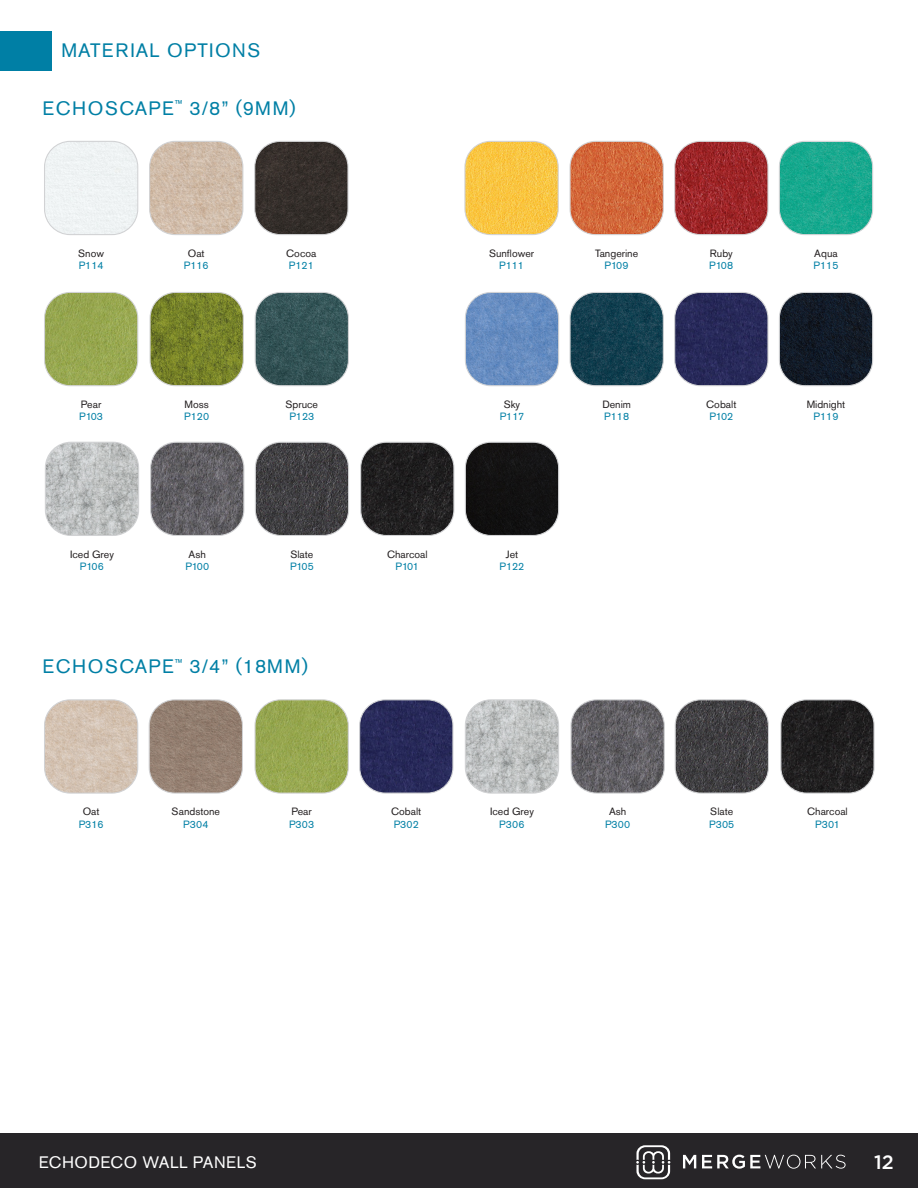
<style>
.page{position:relative;width:918px;height:1188px;background:#fff}
.page>*{position:absolute;margin:0;border:0;box-sizing:border-box;transform-origin:0 0}
.t1{font:500 19.5px "Gotham";color:#fff}
.t2{font:19.35px "Akzidenz Grotesk Pro";letter-spacing:.08em;color:#007fa5}
.t3{font:19.35px "Akzidenz Grotesk Pro";letter-spacing:.06em;color:#007fa5}
.t4{font:16.5px "Akzidenz Grotesk Pro";letter-spacing:.03em;color:#fff}
.t5{font:10.5px "Akzidenz Grotesk Pro";color:#231f20}
.t6{font:10.5px "Akzidenz Grotesk Pro";color:#007fa5}
</style>
<div class="page">
<div style="left:0;top:1134px;width:918px;height:54px;background:#272528"></div>
<svg style="left:683px;top:1155px;width:13px;height:13px"></svg>
<svg style="left:702px;top:1155px;width:144px;height:14px"></svg>
<svg style="left:636px;top:1145px;width:34px;height:34px"></svg>
<div style="left:0;top:31px;width:52px;height:40px;background:#007fa5"></div>
<img style="left:46px;top:701px;width:92px;height:91px">
<div style="left:44px;top:699px;width:94px;height:95px;border:1px solid #d1d2d4;border-radius:26px"></div>
<img style="left:149px;top:701px;width:92px;height:91px">
<div style="left:149px;top:699px;width:94px;height:95px;border:1px solid #d1d2d4;border-radius:26px"></div>
<img style="left:256px;top:701px;width:91px;height:91px">
<div style="left:254px;top:699px;width:95px;height:95px;border:1px solid #d1d2d4;border-radius:26px"></div>
<img style="left:361px;top:701px;width:92px;height:91px">
<div style="left:359px;top:699px;width:94px;height:95px;border:1px solid #d1d2d4;border-radius:26px"></div>
<img style="left:572px;top:701px;width:91px;height:91px">
<div style="left:570px;top:699px;width:95px;height:95px;border:1px solid #d1d2d4;border-radius:26px"></div>
<img style="left:675px;top:701px;width:92px;height:91px">
<div style="left:675px;top:699px;width:94px;height:95px;border:1px solid #d1d2d4;border-radius:26px"></div>
<img style="left:465px;top:701px;width:94px;height:91px">
<div style="left:465px;top:699px;width:94px;height:95px;border:1px solid #d1d2d4;border-radius:26px"></div>
<img style="left:782px;top:701px;width:91px;height:91px">
<div style="left:780px;top:699px;width:95px;height:95px;border:1px solid #d1d2d4;border-radius:26px"></div>
<img style="left:46px;top:292px;width:92px;height:94px">
<div style="left:44px;top:292px;width:94px;height:94px;border:1px solid #d1d2d4;border-radius:26px"></div>
<img style="left:150px;top:292px;width:92px;height:94px">
<div style="left:150px;top:292px;width:94px;height:94px;border:1px solid #d1d2d4;border-radius:26px"></div>
<img style="left:465px;top:292px;width:94px;height:94px">
<div style="left:465px;top:292px;width:94px;height:94px;border:1px solid #d1d2d4;border-radius:26px"></div>
<div style="left:46px;top:142px;width:92px;height:93px;background:#eff3f4"></div>
<div style="left:44px;top:141px;width:94px;height:94px;border:1px solid #d1d2d4;border-radius:26px"></div>
<img style="left:151px;top:141px;width:92px;height:94px">
<div style="left:149px;top:141px;width:94px;height:94px;border:1px solid #d1d2d4;border-radius:26px"></div>
<img style="left:256px;top:141px;width:91px;height:94px">
<div style="left:254px;top:141px;width:95px;height:94px;border:1px solid #d1d2d4;border-radius:26px"></div>
<img style="left:466px;top:141px;width:91px;height:94px">
<div style="left:464px;top:141px;width:95px;height:94px;border:1px solid #d1d2d4;border-radius:26px"></div>
<img style="left:570px;top:141px;width:92px;height:94px">
<div style="left:570px;top:141px;width:94px;height:94px;border:1px solid #d1d2d4;border-radius:26px"></div>
<img style="left:570px;top:292px;width:92px;height:94px">
<div style="left:570px;top:292px;width:94px;height:94px;border:1px solid #d1d2d4;border-radius:26px"></div>
<img style="left:255px;top:292px;width:92px;height:94px">
<div style="left:255px;top:292px;width:94px;height:94px;border:1px solid #d1d2d4;border-radius:26px"></div>
<img style="left:779px;top:292px;width:94px;height:94px">
<div style="left:779px;top:292px;width:94px;height:94px;border:1px solid #d1d2d4;border-radius:26px"></div>
<img style="left:45px;top:442px;width:94px;height:92px">
<div style="left:45px;top:442px;width:94px;height:94px;border:1px solid #d1d2d4;border-radius:26px"></div>
<img style="left:152px;top:442px;width:92px;height:93px">
<div style="left:150px;top:442px;width:94px;height:94px;border:1px solid #d1d2d4;border-radius:26px"></div>
<img style="left:255px;top:442px;width:94px;height:92px">
<div style="left:255px;top:442px;width:94px;height:94px;border:1px solid #d1d2d4;border-radius:26px"></div>
<img style="left:362px;top:442px;width:92px;height:93px">
<div style="left:360px;top:442px;width:94px;height:94px;border:1px solid #d1d2d4;border-radius:26px"></div>
<img style="left:465px;top:442px;width:94px;height:92px">
<div style="left:465px;top:442px;width:94px;height:94px;border:1px solid #d1d2d4;border-radius:26px"></div>
<img style="left:676px;top:292px;width:91px;height:94px">
<div style="left:674px;top:292px;width:95px;height:94px;border:1px solid #d1d2d4;border-radius:26px"></div>
<img style="left:676px;top:141px;width:91px;height:94px">
<div style="left:674px;top:141px;width:95px;height:94px;border:1px solid #d1d2d4;border-radius:26px"></div>
<img style="left:779px;top:142px;width:93px;height:93px">
<div style="left:779px;top:141px;width:94px;height:94px;border:1px solid #d1d2d4;border-radius:26px"></div>
<p class="t3" style="left:61px;top:38px;width:201px">MATERIAL OPTIONS</p>
<p class="t2" style="left:43px;top:95px;width:255px">ECHOSCAPE<sup>™</sup> 3/8” (9MM)</p>
<p class="t5" style="left:78px;top:246px;width:27px">Snow</p>
<p class="t6" style="left:79px;top:259px;width:26px">P114</p>
<p class="t5" style="left:188px;top:246px;width:18px">Oat</p>
<p class="t6" style="left:184px;top:259px;width:26px">P116</p>
<p class="t5" style="left:286px;top:246px;width:32px">Cocoa</p>
<p class="t6" style="left:289px;top:259px;width:26px">P121</p>
<p class="t5" style="left:489px;top:246px;width:47px">Sunflower</p>
<p class="t6" style="left:499px;top:259px;width:26px">P111</p>
<p class="t5" style="left:595px;top:246px;width:45px">Tangerine</p>
<p class="t6" style="left:605px;top:259px;width:26px">P109</p>
<p class="t5" style="left:710px;top:246px;width:24px">Ruby</p>
<p class="t6" style="left:709px;top:259px;width:26px">P108</p>
<p class="t5" style="left:814px;top:246px;width:25px">Aqua</p>
<p class="t6" style="left:814px;top:259px;width:26px">P115</p>
<p class="t5" style="left:81px;top:397px;width:22px">Pear</p>
<p class="t6" style="left:79px;top:410px;width:25px">P103</p>
<p class="t5" style="left:185px;top:397px;width:26px">Moss</p>
<p class="t6" style="left:184px;top:410px;width:26px">P120</p>
<p class="t5" style="left:285px;top:397px;width:34px">Spruce</p>
<p class="t6" style="left:289px;top:410px;width:26px">P123</p>
<p class="t5" style="left:504px;top:397px;width:18px">Sky</p>
<p class="t6" style="left:500px;top:410px;width:26px">P117</p>
<p class="t5" style="left:602px;top:397px;width:30px">Denim</p>
<p class="t6" style="left:604px;top:410px;width:26px">P118</p>
<p class="t5" style="left:706px;top:397px;width:32px">Cobalt</p>
<p class="t6" style="left:709px;top:410px;width:25px">P102</p>
<p class="t5" style="left:807px;top:397px;width:40px">Midnight</p>
<p class="t6" style="left:814px;top:410px;width:26px">P119</p>
<p class="t5" style="left:70px;top:547px;width:45px">Iced Grey</p>
<p class="t6" style="left:80px;top:560px;width:26px">P106</p>
<p class="t5" style="left:189px;top:547px;width:19px">Ash</p>
<p class="t6" style="left:185px;top:560px;width:25px">P100</p>
<p class="t5" style="left:290px;top:547px;width:24px">Slate</p>
<p class="t6" style="left:290px;top:560px;width:25px">P105</p>
<p class="t5" style="left:387px;top:547px;width:42px">Charcoal</p>
<p class="t6" style="left:396px;top:560px;width:25px">P101</p>
<p class="t5" style="left:506px;top:547px;width:14px">Jet</p>
<p class="t6" style="left:500px;top:560px;width:26px">P122</p>
<p class="t2" style="left:43px;top:654px;width:267px">ECHOSCAPE<sup>™</sup> 3/4” (18MM)</p>
<p class="t5" style="left:83px;top:805px;width:18px">Oat</p>
<p class="t6" style="left:79px;top:817px;width:26px">P316</p>
<p class="t5" style="left:172px;top:805px;width:50px">Sandstone</p>
<p class="t6" style="left:183px;top:817px;width:27px">P304</p>
<p class="t5" style="left:291px;top:805px;width:22px">Pear</p>
<p class="t6" style="left:289px;top:817px;width:27px">P303</p>
<p class="t5" style="left:391px;top:805px;width:32px">Cobalt</p>
<p class="t6" style="left:394px;top:817px;width:27px">P302</p>
<p class="t5" style="left:490px;top:805px;width:45px">Iced Grey</p>
<p class="t6" style="left:499px;top:817px;width:27px">P306</p>
<p class="t5" style="left:609px;top:805px;width:19px">Ash</p>
<p class="t6" style="left:605px;top:817px;width:27px">P300</p>
<p class="t5" style="left:710px;top:805px;width:24px">Slate</p>
<p class="t6" style="left:709px;top:817px;width:27px">P305</p>
<p class="t5" style="left:807px;top:805px;width:42px">Charcoal</p>
<p class="t6" style="left:815px;top:817px;width:26px">P301</p>
<h3 class="t4" style="left:39px;top:1151px;width:219px">ECHODECO WALL PANELS</h3>
<h1 class="t1" style="left:874px;top:1151px;width:21px">12</h1>
</div>
